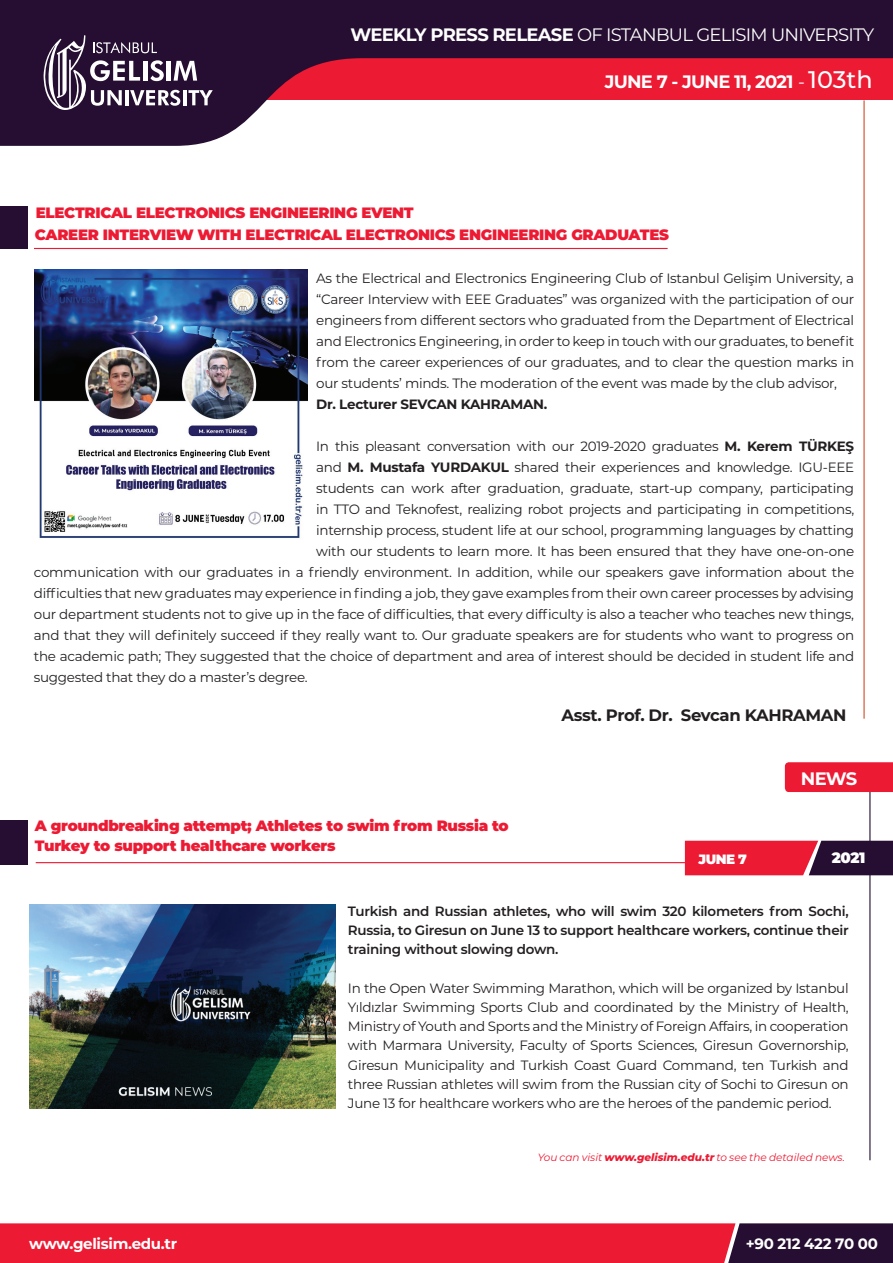
<style>
.page{position:relative;width:893px;height:1263px;background:#fff}
.page>*{position:absolute;margin:0;border:0;box-sizing:border-box;transform-origin:0 0}
.t1{font:18px "Montserrat";letter-spacing:-.04em;color:#fff}
.t2{font:700 18px "Montserrat";letter-spacing:-.04em;color:#fff}
.t3{font:700 16.5px "Montserrat";letter-spacing:-.02em;color:#231f20}
.t4{font:900 15px/22.6px "Montserrat";letter-spacing:-.02em;color:#ed1a33}
.t5{font:700 15px "Montserrat";letter-spacing:-.02em;color:#fff}
.t6{font:900 15px "Montserrat";color:#fff}
.t7{font:13.5px/19.2px "Montserrat";letter-spacing:-.02em;color:#231f20;text-align:justify}
.t8{font:600 13.5px/19.2px "Montserrat";letter-spacing:-.02em;color:#231f20;text-align:justify}
.t9{font:700 13.5px "Montserrat";letter-spacing:-.02em;color:#231f20}
.t10{font:900 13.5px "Montserrat";color:#fff}
.t11{font:italic 10.5px "Montserrat";color:#ed1a33}
.s1{font-weight:700}
.s2{font-weight:400}
.s3{font-weight:500;font-size:24px}
.s4{font-weight:800}
</style>
<div class="page">
<svg style="left:0;top:0;width:893px;height:146px;fill:#250e31"></svg>
<svg style="left:0;top:1223px;width:893px;height:40px;background:#c91b35"></svg>
<svg style="left:40px;top:35px;width:173px;height:76px"></svg>
<img style="left:35px;top:270px;width:273px;height:268px">
<hr style="left:863px;top:100px;width:2px;height:619px;background:#d34c29">
<div style="left:0;top:207px;width:28px;height:42px;background:#250e31"></div>
<hr style="left:34px;top:248px;width:634px;height:1px;background:#ed1a33">
<hr style="left:869px;top:788px;width:1px;height:372px;background:#250e31">
<img style="left:30px;top:904px;width:305px;height:204px">
<hr style="left:36px;top:862px;width:679px;height:1px;background:#ed1a33">
<div style="left:0;top:820px;width:28px;height:44px;background:#250e31"></div>
<svg style="left:685px;top:841px;width:208px;height:34px;background:#a21a36"></svg>
<div style="left:785px;top:762px;width:108px;height:30px;background:#ed1a33"></div>
<h1 class="t1" style="left:350px;top:22px;width:525px"><span class="s1">WEEKLY PRESS RELEASE</span> OF ISTANBUL GELISIM UNIVERSITY</h1>
<h1 class="t2" style="left:605px;top:69px;width:270px">JUNE 7 - JUNE 11, 2021 <span class="s2">-</span> <span class="s3">103th</span></h1>
<p class="t4" style="left:35px;top:200px;width:636px">ELECTRICAL ELECTRONICS ENGINEERING EVENT<br>CAREER INTERVIEW WITH ELECTRICAL ELECTRONICS ENGINEERING GRADUATES</p>
<p class="t7" style="left:316px;top:267px;width:540px;line-height:21px">As the Electrical and Electronics Engineering Club of Istanbul Gelişim University, a “Career Interview with EEE Graduates” was organized with the participation of our engineers from different sectors who graduated from the Department of Electrical and Electronics Engineering, in order to keep in touch with our graduates, to benefit from the career experiences of our graduates, and to clear the question marks in our students’ minds. The moderation of the event was made by the club advisor,</p>
<p class="t9" style="left:316px;top:395px;width:233px">Dr. Lecturer SEVCAN KAHRAMAN.</p>
<p class="t7" style="left:316px;top:436px;width:539px">In this pleasant conversation with our 2019-2020 graduates <span class="s1">M. Kerem TÜRKEŞ</span></p>
<p class="t7" style="left:316px;top:457px;width:540px">and <span class="s1">M. Mustafa YURDAKUL</span> shared their experiences and knowledge. IGU-EEE</p>
<p class="t7" style="left:316px;top:478px;width:539px">students can work after graduation, graduate, start-up company, participating</p>
<p class="t7" style="left:316px;top:499px;width:539px">in TTO and Teknofest, realizing robot projects and participating in competitions,</p>
<p class="t7" style="left:316px;top:520px;width:539px">internship process, student life at our school, programming languages by chatting</p>
<p class="t7" style="left:316px;top:541px;width:539px">with our students to learn more. It has been ensured that they have one-on-one</p>
<p class="t7" style="left:34px;top:562px;width:822px">communication with our graduates in a friendly environment. In addition, while our speakers gave information about the</p>
<p class="t7" style="left:34px;top:583px;width:822px">difficulties that new graduates may experience in finding a job, they gave examples from their own career processes by advising</p>
<p class="t7" style="left:34px;top:604px;width:822px">our department students not to give up in the face of difficulties, that every difficulty is also a teacher who teaches new things,</p>
<p class="t7" style="left:34px;top:625px;width:822px">and that they will definitely succeed if they really want to. Our graduate speakers are for students who want to progress on</p>
<p class="t7" style="left:34px;top:646px;width:822px">the academic path; They suggested that the choice of department and area of interest should be decided in student life and</p>
<p class="t7" style="left:34px;top:667px;width:275px">suggested that they do a master’s degree.</p>
<p class="t3" style="left:561px;top:703px;width:287px">Asst. Prof. Dr. Sevcan KAHRAMAN</p>
<p class="t4" style="left:35px;top:815px;width:475px;line-height:19.5px">A groundbreaking attempt; Athletes to swim from Russia to<br>Turkey to support healthcare workers</p>
<h1 class="t2" style="left:801px;top:765px;width:58px">NEWS</h1>
<p class="t10" style="left:699px;top:849px;width:50px">JUNE 7</p>
<p class="t6" style="left:832px;top:846px;width:35px">2021</p>
<p class="t8" style="left:348px;top:901px;width:502px">Turkish and Russian athletes, who will swim 320 kilometers from Sochi, Russia, to Giresun on June 13 to support healthcare workers, continue their training without slowing down.</p>
<p class="t7" style="left:348px;top:978px;width:502px">In the Open Water Swimming Marathon, which will be organized by Istanbul Yıldızlar Swimming Sports Club and coordinated by the Ministry of Health, Ministry of Youth and Sports and the Ministry of Foreign Affairs, in cooperation with Marmara University, Faculty of Sports Sciences, Giresun Governorship, Giresun Municipality and Turkish Coast Guard Command, ten Turkish and three Russian athletes will swim from the Russian city of Sochi to Giresun on June 13 for healthcare workers who are the heroes of the pandemic period.</p>
<p class="t11" style="left:538px;top:1150px;width:309px">You can visit <span class="s4">www.gelisim.edu.tr</span> to see the detailed news.</p>
<p class="t5" style="left:29px;top:1233px;width:150px">www.gelisim.edu.tr</p>
<p class="t5" style="left:746px;top:1233px;width:134px">+90 212 422 70 00</p>
</div>
